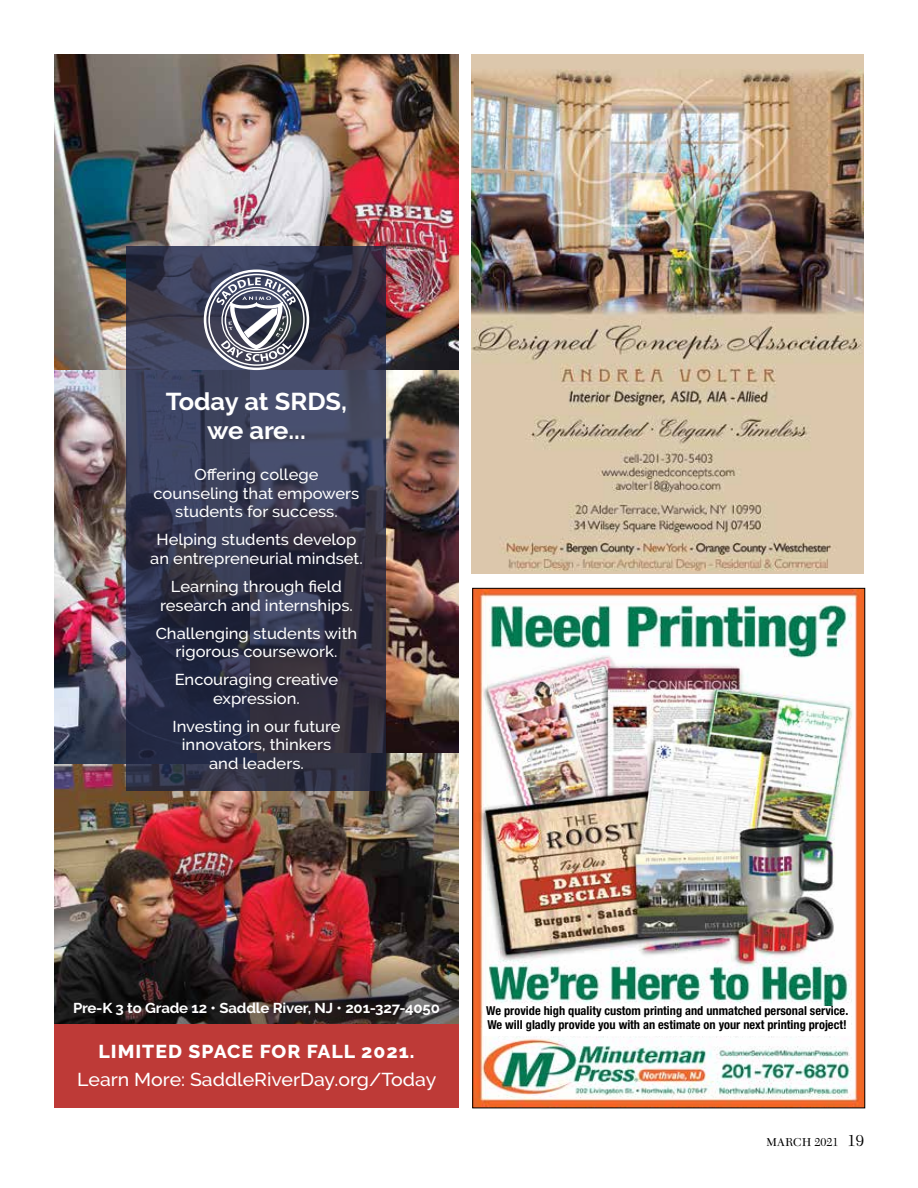
<style>
.page{position:relative;width:918px;height:1188px;background:#fff}
.page>*{position:absolute;margin:0;border:0;box-sizing:border-box;transform-origin:0 0}
.t1{font:700 24.3px/29.2px "Raleway";color:#fff;text-align:center;scale:1.05 1}
.t2{font:500 18.6px "Raleway";color:#fff;scale:1.05 1}
.t3{font:800 18.6px "Raleway";letter-spacing:.05em;color:#fff;scale:1.05 1}
.t4{font:500 15.75px/18.6px "Raleway";color:#fff;text-align:center;scale:1.05 1}
.t5{font:700 14.25px "Raleway";letter-spacing:-.01em;color:#fff;scale:1.05 1}
.t6{font:700 condensed 12.3px/14px "Helvetica Neue LT Std";color:#000}
.t7{font:12px "New Caledonia LT Std";color:#000}
.s1{font-size:16.5px}
</style>
<div class="page">
<img style="left:54px;top:752px;width:405px;height:23px">
<img style="left:54px;top:54px;width:405px;height:316px">
<img style="left:54px;top:370px;width:73px;height:394px">
<img style="left:386px;top:370px;width:73px;height:382px">
<img style="left:54px;top:775px;width:405px;height:249px">
<div style="left:54px;top:1024px;width:405px;height:84px;background:#be3a37"></div>
<svg style="left:127px;top:246px;width:259px;height:545px;background:#33364c"></svg>
<svg style="left:204px;top:270px;width:105px;height:100px"></svg>
<img style="left:472px;top:54px;width:391px;height:520px">
<img style="left:475px;top:590px;width:388px;height:516px">
<div style="left:483px;top:1006px;width:368px;height:29px;background:#fff"></div>
<h1 class="t1" style="left:166px;top:387px;width:174px">Today at SRDS, we are...</h1>
<p class="t4" style="left:154px;top:465px;width:198px">Offering college counseling that empowers students for success.</p>
<p class="t4" style="left:150px;top:531px;width:204px">Helping students develop an entrepreneurial mindset.</p>
<p class="t4" style="left:160px;top:577px;width:185px">Learning through field research and internships.</p>
<p class="t4" style="left:156px;top:624px;width:193px">Challenging students with rigorous coursework.</p>
<p class="t4" style="left:175px;top:670px;width:157px">Encouraging creative expression.</p>
<p class="t4" style="left:172px;top:717px;width:162px">Investing in our future innovators, thinkers and leaders.</p>
<p class="t5" style="left:73px;top:1000px;width:351px">Pre-K 3 to Grade 12 • Saddle River, NJ • 201-327-4050</p>
<p class="t6" style="left:486px;top:1003px;width:364px">We provide high quality custom printing and unmatched personal service.<br>We will gladly provide you with an estimate on your next printing project!</p>
<p class="t3" style="left:99px;top:1041px;width:302px">LIMITED SPACE FOR FALL 2021.</p>
<p class="t2" style="left:77px;top:1069px;width:343px">Learn More: SaddleRiverDay.org/Today</p>
<p class="t7" style="left:766px;top:1135px;width:99px">MARCH 2021 <span class="s1">19</span></p>
</div>
